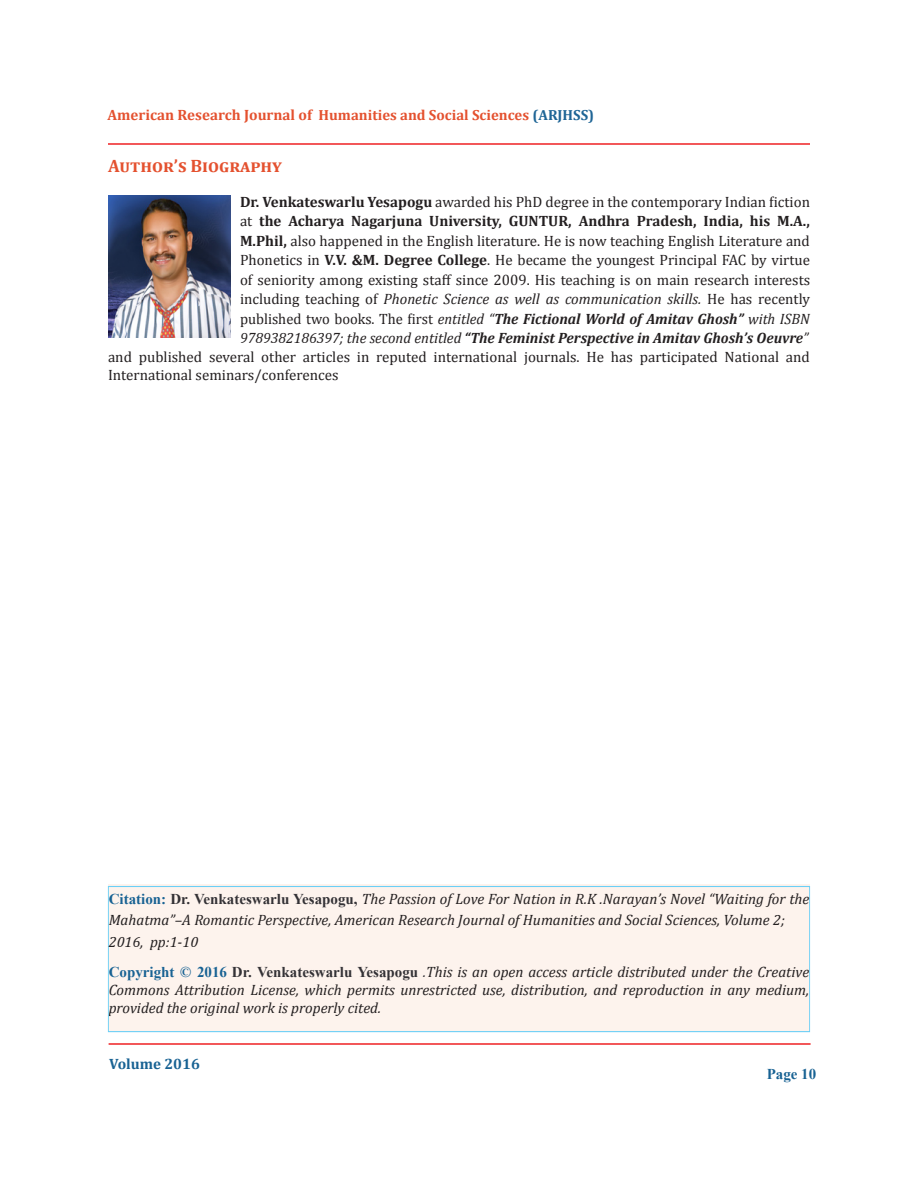
<style>
.page{position:relative;width:918px;height:1188px;background:#fff}
.page>*{position:absolute;margin:0;border:0;box-sizing:border-box;transform-origin:0 0}
.Default{font:700 18px "Cambria";color:#e4512f}
.t1{font:15px/19.5px "Cambria";color:#231f20;text-align:justify}
.t2{font:italic 15px/18px "Cambria";color:#231f20;text-align:justify}
.t3{font:700 15px "Cambria";color:#186293}
.t4{font:700 15px "Times New Roman";color:#186293}
.t5{font:700 14.7px "Cambria";color:#e4512f}
.s1{font-size:15px}
.s2{color:#1f6596}
.s3{font-weight:700}
.s4{font-style:italic}
.s5{font-weight:700;font-style:italic}
.s6{font-family:"Times New Roman";font-weight:700;font-style:normal;color:#186293}
.s7{font-family:"Times New Roman";font-weight:700;font-style:normal;color:#343236}
.s8{color:#343236}
</style>
<div class="page">
<hr style="left:108px;top:143px;width:702px;height:2px;background:#ee2123">
<hr style="left:109px;top:1043px;width:702px;height:2px;background:#ee2123">
<img style="left:108px;top:195px;width:123px;height:143px">
<div style="left:108px;top:884px;width:702px;height:148px;background:#fdf3ed"></div>
<div style="left:108px;top:886px;width:702px;height:146px;border:1px solid #6bcff6"></div>
<p class="t5" style="left:107px;top:104px;width:488px"><span class="s1">American Research Journal of</span> Humanities and Social Sciences <span class="s2">(ARJHSS)</span></p>
<p class="Default" style="left:108px;top:153px;width:175px">Author’s Biography</p>
<p class="t1" style="left:240px;top:192px;width:572px"><span class="s3">Dr. Venkateswarlu Yesapogu</span> awarded his PhD degree in the contemporary Indian fiction at <span class="s3">the Acharya Nagarjuna University, GUNTUR, Andhra Pradesh, India, his M.A., M.Phil,</span> also happened in the English literature. He is now teaching English Literature and Phonetics in <span class="s3">V.V. &amp;M. Degree College</span>. He became the youngest Principal FAC by virtue of seniority among existing staff since 2009. His teaching is on main research interests including teaching of <span class="s4">Phonetic Science as well as communication skills.</span> He has recently published two books. The first <span class="s4">entitled “</span><span class="s5">The Fictional World of Amitav Ghosh”</span> <span class="s4">with ISBN 9789382186397; the second entitled</span> <span class="s5">“The Feminist Perspective in Amitav Ghosh’s Oeuvre</span><span class="s4">”</span></p>
<p class="t1" style="left:108px;top:348px;width:703px;line-height:18px">and published several other articles in reputed international journals. He has participated National and<br>International seminars/conferences</p>
<p class="t2" style="left:109px;top:888px;width:702px;line-height:21.1px;text-align:left"><span class="s6">Citation:</span> <span class="s7">Dr. Venkateswarlu Yesapogu,</span> The Passion of Love For Nation in R.K .Narayan’s Novel “Waiting for the<br>Mahatma”–A Romantic Perspective, American Research Journal of Humanities and Social Sciences, Volume 2;<br>2016, pp:1-10</p>
<p class="t2" style="left:109px;top:962px;width:702px"><span class="s6">Copyright © 2016</span> <span class="s7">Dr. Venkateswarlu Yesapogu</span> <span class="s8">.</span>This is an open access article distributed under the Creative Commons Attribution License, which permits unrestricted use, distribution, and reproduction in any medium, provided the original work is properly cited.</p>
<p class="t3" style="left:109px;top:1053px;width:92px">Volume 2016</p>
<p class="t4" style="left:767px;top:1063px;width:51px">Page 10</p>
</div>
